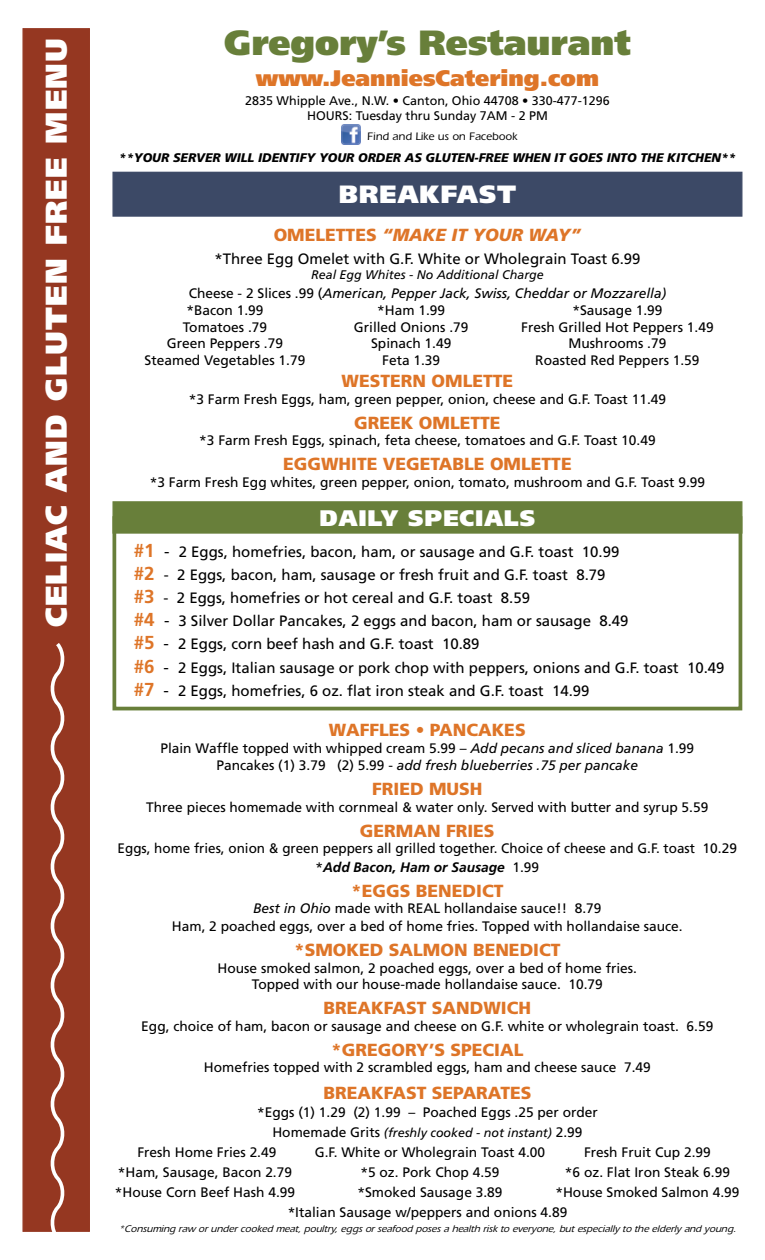
<style>
.page{position:relative;width:765px;height:1260px;background:#fff}
.page>*{position:absolute;margin:0;border:0;box-sizing:border-box;transform-origin:0 0}
.t1{font:900 35px "Frutiger";color:#687f3a}
.t2{font:900 30px "Frutiger";letter-spacing:.04em;color:#fff}
.t3{font:900 25px "Frutiger";letter-spacing:.04em;color:#fff}
.t4{font:900 22.5px "Frutiger";color:#de7528}
.t5{font:900 22.5px "Frutiger";letter-spacing:.04em;color:#fff}
.t6{font:900 17.5px "Frutiger";color:#de7528}
.t7{font:italic 900 17.5px "Frutiger";color:#de7528}
.t8{font:15px/23.1px "Frutiger";color:#000}
.t9{font:13.75px/17.5px "Frutiger";color:#000;text-align:center}
.t10{font:italic 13.75px/17.5px "Frutiger";color:#000}
.t11{font:12.5px/15px "Frutiger";color:#000;text-align:center}
.t12{font:italic 12.5px "Frutiger";color:#000}
.t13{font:italic 900 12.5px "Frutiger";color:#000}
.t14{font:500 11.25px "Itc Eras";color:#000}
.t15{font:italic 500 10px "Itc Eras";color:#000}
.s1{font-style:normal}
.s2{font-weight:700;font-size:18.75px;color:#de7528}
.s3{font-size:16.25px}
.s4{font-style:italic}
.s5{font-weight:700;font-style:italic}
.s6{font-style:normal;font-size:13.75px}
</style>
<div class="page">
<div style="left:22px;top:28px;width:68px;height:1204px;background:#953721;border:1px solid #953721"></div>
<svg style="left:46px;top:643px;width:23px;height:589px"></svg>
<img style="left:341px;top:124px;width:20px;height:20px">
<div style="left:112px;top:172px;width:630px;height:45px;background:#3c4966;border:1px solid #3c4966"></div>
<div style="left:112px;top:516px;width:630px;height:194px;border:4px solid #687f3a"></div>
<div style="left:112px;top:501px;width:630px;height:33px;background:#687f3a;border:1px solid #687f3a"></div>
<h2 class="t2" style="left:38px;top:627px;width:590px;rotate:-90deg">CELIAC AND GLUTEN FREE MENU</h2>
<h1 class="t1" style="left:224px;top:21px;width:408px">Gregory’s Restaurant</h1>
<h3 class="t4" style="left:256px;top:64px;width:344px">www.JeanniesCatering.com</h3>
<p class="t11" style="left:245px;top:93px;width:366px">2835 Whipple Ave., N.W. • Canton, Ohio 44708 • 330-477-1296<br>HOURS: Tuesday thru Sunday 7AM - 2 PM</p>
<p class="t14" style="left:367px;top:130px;width:152px">Find and Like us on Facebook</p>
<p class="t13" style="left:119px;top:150px;width:619px">**YOUR SERVER WILL IDENTIFY YOUR ORDER AS GLUTEN-FREE WHEN IT GOES INTO THE KITCHEN**</p>
<h3 class="t3" style="left:339px;top:179px;width:179px">BREAKFAST</h3>
<p class="t7" style="left:274px;top:225px;width:309px"><span class="s1">OMELETTES</span> “MAKE IT YOUR WAY”</p>
<p class="t8" style="left:214px;top:247px;width:428px">*Three Egg Omelet with G.F. White or Wholegrain Toast 6.99</p>
<p class="t12" style="left:311px;top:267px;width:234px">Real Egg Whites - No Additional Charge</p>
<p class="t10" style="left:186px;top:284px;width:481px"><span class="s1">Cheese - 2 Slices .99 (</span>American, Pepper Jack, Swiss, Cheddar or Mozzarella) <span class="s1">*Bacon 1.99</span></p>
<p class="t9" style="left:377px;top:302px;width:70px">*Ham 1.99</p>
<p class="t9" style="left:572px;top:302px;width:92px">*Sausage 1.99</p>
<p class="t9" style="left:183px;top:318px;width:86px">Tomatoes .79</p>
<p class="t9" style="left:354px;top:318px;width:116px">Grilled Onions .79</p>
<p class="t9" style="left:521px;top:318px;width:194px">Fresh Grilled Hot Peppers 1.49</p>
<p class="t9" style="left:167px;top:335px;width:118px">Green Peppers .79</p>
<p class="t9" style="left:371px;top:335px;width:82px">Spinach 1.49</p>
<p class="t9" style="left:569px;top:335px;width:99px">Mushrooms .79</p>
<p class="t9" style="left:145px;top:351px;width:162px">Steamed Vegetables 1.79</p>
<p class="t9" style="left:382px;top:351px;width:60px">Feta 1.39</p>
<p class="t9" style="left:535px;top:351px;width:166px">Roasted Red Peppers 1.59</p>
<p class="t6" style="left:342px;top:371px;width:173px">WESTERN OMLETTE</p>
<p class="t9" style="left:189px;top:390px;width:479px">*3 Farm Fresh Eggs, ham, green pepper, onion, cheese and G.F. Toast 11.49</p>
<p class="t6" style="left:354px;top:412px;width:148px">GREEK OMLETTE</p>
<p class="t9" style="left:199px;top:432px;width:458px">*3 Farm Fresh Eggs, spinach, feta cheese, tomatoes and G.F. Toast 10.49</p>
<p class="t6" style="left:283px;top:454px;width:290px">EGGWHITE VEGETABLE OMLETTE</p>
<p class="t9" style="left:150px;top:473px;width:557px">*3 Farm Fresh Egg whites, green pepper, onion, tomato, mushroom and G.F. Toast 9.99</p>
<h3 class="t5" style="left:319px;top:504px;width:217px">DAILY SPECIALS</h3>
<p class="t8" style="left:134px;top:540px;width:592px"><span class="s2">#1</span> <span class="s3">-</span> 2 Eggs, homefries, bacon, ham, or sausage and G.F. toast 10.99<br><span class="s2">#2</span> - 2 Eggs, bacon, ham, sausage or fresh fruit and G.F. toast 8.79<br><span class="s2">#3</span> - 2 Eggs, homefries or hot cereal and G.F. toast 8.59<br><span class="s2">#4</span> <span class="s3">-</span> 3 Silver Dollar Pancakes, 2 eggs and bacon, ham or sausage 8.49<br><span class="s2">#5</span> <span class="s3">-</span> 2 Eggs, corn beef hash and G.F. toast 10.89<br><span class="s2">#6</span> <span class="s3">-</span> 2 Eggs, Italian sausage or pork chop with peppers, onions and G.F. toast 10.49 <span class="s2">#7</span> <span class="s3">-</span> 2 Eggs, homefries, 6 oz. flat iron steak and G.F. toast 14.99</p>
<p class="t6" style="left:329px;top:719px;width:198px">WAFFLES • PANCAKES</p>
<p class="t9" style="left:160px;top:739px;width:535px">Plain Waffle topped with whipped cream 5.99 – <span class="s4">Add pecans and sliced banana</span> 1.99<br>Pancakes (1) 3.79 (2) 5.99 - <span class="s4">add fresh blueberries .75 per pancake</span></p>
<p class="t6" style="left:372px;top:778px;width:112px">FRIED MUSH</p>
<p class="t9" style="left:146px;top:798px;width:564px">Three pieces homemade with cornmeal &amp; water only. Served with butter and syrup 5.59</p>
<p class="t6" style="left:360px;top:820px;width:136px">GERMAN FRIES</p>
<p class="t9" style="left:118px;top:839px;width:621px;line-height:18.8px">Eggs, home fries, onion &amp; green peppers all grilled together. Choice of cheese and G.F. toast 10.29 *<span class="s5">Add Bacon, Ham or Sausage</span> 1.99</p>
<p class="t6" style="left:351px;top:880px;width:154px">*EGGS BENEDICT</p>
<p class="t9" style="left:172px;top:899px;width:512px;line-height:18px"><span class="s4">Best in Ohio</span> made with REAL hollandaise sauce!! 8.79<br>Ham, 2 poached eggs, over a bed of home fries. Topped with hollandaise sauce.</p>
<p class="t6" style="left:294px;top:940px;width:268px">*SMOKED SALMON BENEDICT</p>
<p class="t9" style="left:218px;top:960px;width:421px;line-height:16.5px">House smoked salmon, 2 poached eggs, over a bed of home fries.<br>Topped with our house-made hollandaise sauce. 10.79</p>
<p class="t6" style="left:324px;top:998px;width:209px">BREAKFAST SANDWICH</p>
<p class="t9" style="left:141px;top:1017px;width:574px">Egg, choice of ham, bacon or sausage and cheese on G.F. white or wholegrain toast. 6.59</p>
<p class="t6" style="left:331px;top:1039px;width:194px">*GREGORY’S SPECIAL</p>
<p class="t9" style="left:204px;top:1059px;width:448px">Homefries topped with 2 scrambled eggs, ham and cheese sauce 7.49</p>
<p class="t6" style="left:323px;top:1083px;width:210px">BREAKFAST SEPARATES</p>
<p class="t9" style="left:257px;top:1103px;width:342px">*Eggs (1) 1.29 (2) 1.99 – Poached Eggs .25 per order</p>
<p class="t12" style="left:272px;top:1125px;width:312px"><span class="s6">Homemade Grits</span> (freshly cooked - not instant) <span class="s6">2.99</span></p>
<p class="t9" style="left:137px;top:1143px;width:141px">Fresh Home Fries 2.49</p>
<p class="t9" style="left:315px;top:1143px;width:232px">G.F. White or Wholegrain Toast 4.00</p>
<p class="t9" style="left:584px;top:1143px;width:128px">Fresh Fruit Cup 2.99</p>
<p class="t9" style="left:118px;top:1163px;width:176px">*Ham, Sausage, Bacon 2.79</p>
<p class="t9" style="left:360px;top:1163px;width:141px">*5 oz. Pork Chop 4.59</p>
<p class="t9" style="left:565px;top:1163px;width:167px">*6 oz. Flat Iron Steak 6.99</p>
<p class="t9" style="left:115px;top:1183px;width:182px">*House Corn Beef Hash 4.99</p>
<p class="t9" style="left:357px;top:1183px;width:147px">*Smoked Sausage 3.89</p>
<p class="t9" style="left:288px;top:1182px;width:453px;line-height:20px;text-align:left;text-indent:268px">*House Smoked Salmon 4.99 *Italian Sausage w/peppers and onions 4.89</p>
<p class="t15" style="left:119px;top:1223px;width:621px">*Consuming raw orundercooked meat,poultry,eggsorseafood posesa health riskto everyone,butespecially to the elderly and young.</p>
</div>
